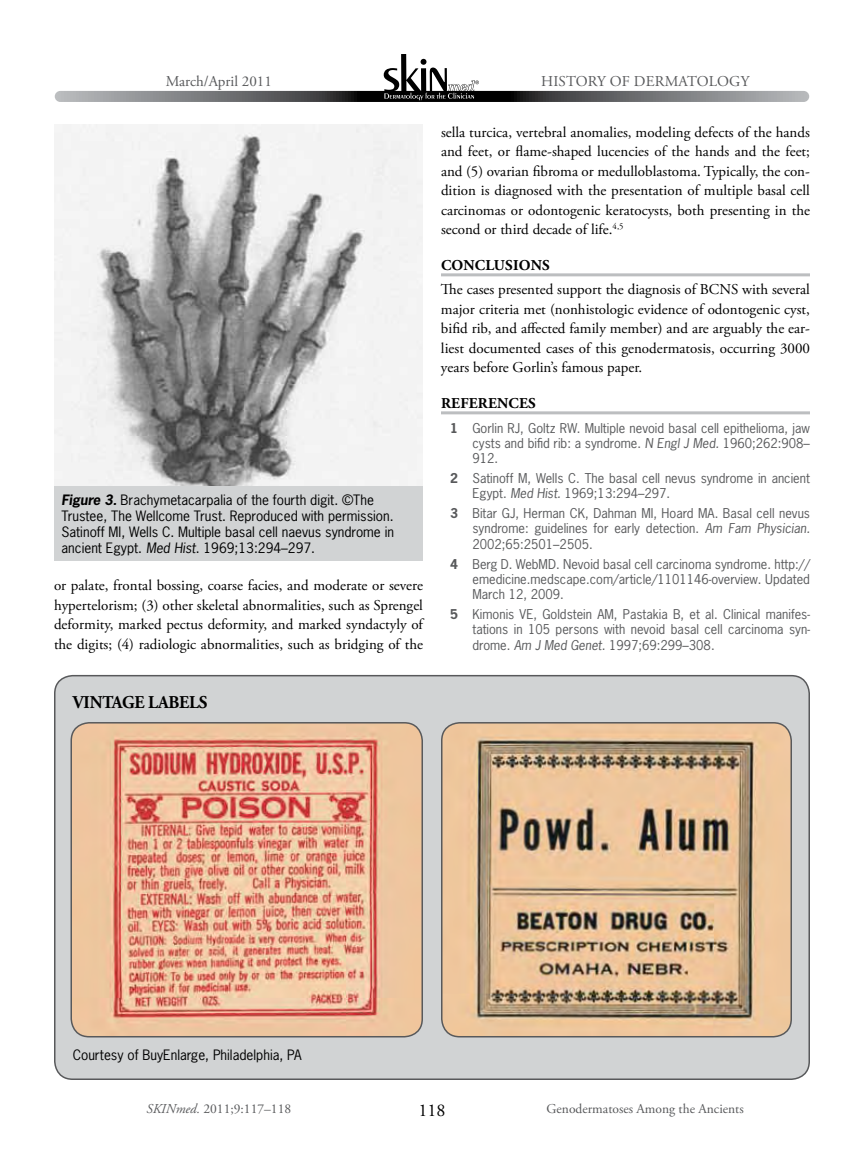
<style>
.page{position:relative;width:864px;height:1161px;background:#fff}
.page>*{position:absolute;margin:0;border:0;box-sizing:border-box;transform-origin:0 0}
.t1{font:700 18px "Adobe Garamond Pro";letter-spacing:-.01em;color:#000;scale:.95 1}
.t2{font:18px "Adobe Garamond Pro";color:#000}
.t3{font:15px/19.5px "Adobe Garamond Pro";color:#000;text-align:justify}
.t4{font:15px "Adobe Garamond Pro";color:#58595b}
.t5{font:700 15px "Adobe Garamond Pro";color:#000}
.t6{font:13.5px/16.2px "News Gothic Std";color:#000}
.t7{font:13.5px "Adobe Garamond Pro";color:#58595b}
.t8{font:12.75px/15.3px "News Gothic Std";color:#58595b;text-align:justify}
.s1{font-weight:700;font-style:italic}
.s2{font-style:italic}
.s3{font-weight:700}
</style>
<div class="page">
<svg style="left:55px;top:91px;width:754px;height:11px;background:#666769"></svg>
<svg style="left:384px;top:54px;width:95px;height:46px"></svg>
<hr style="left:441px;top:273px;width:369px;height:3px;background:#bcbec0">
<hr style="left:441px;top:411px;width:369px;height:3px;background:#bcbec0">
<img style="left:54px;top:124px;width:369px;height:363px">
<div style="left:54px;top:487px;width:369px;height:74px;background:#d1d3d4"></div>
<div style="left:55px;top:676px;width:754px;height:403px;background:#d1d3d4;border-radius:18px"></div>
<div style="left:54px;top:675px;width:756px;height:405px;border:2px solid #58595b;border-radius:18px"></div>
<img style="left:73px;top:723px;width:349px;height:314px">
<div style="left:70px;top:722px;width:353px;height:315px;border:2px solid #58595b;border-radius:18px"></div>
<img style="left:442px;top:723px;width:349px;height:314px">
<div style="left:441px;top:722px;width:351px;height:315px;border:2px solid #58595b;border-radius:18px"></div>
<p class="t4" style="left:166px;top:72px;width:108px">March/April 2011</p>
<p class="t4" style="left:541px;top:72px;width:23px">History</p>
<p class="t4" style="left:610px;top:72px;width:41px">of Dermatology</p>
<p class="t6" style="left:62px;top:492px;width:334px"><span class="s1">Figure 3.</span> Brachymetacarpalia of the fourth digit. ©The Trustee, The Wellcome Trust. Reproduced with permission.<br>Satinoff MI, Wells C. Multiple basal cell naevus syndrome in ancient Egypt. <span class="s2">Med Hist</span>. 1969;13:294–297.</p>
<p class="t3" style="left:54px;top:576px;width:371px">or palate, frontal bossing, coarse facies, and moderate or severe hypertelorism; (3) other skeletal abnormalities, such as Sprengel deformity, marked pectus deformity, and marked syndactyly of the digits; (4) radiologic abnormalities, such as bridging of the</p>
<p class="t3" style="left:441px;top:123px;width:370px">sella turcica, vertebral anomalies, modeling defects of the hands and feet, or flame-shaped lucencies of the hands and the feet; and (5) ovarian fibroma or medulloblastoma. Typically, the con&shy;dition is diagnosed with the presentation of multiple basal cell carcinomas or odontogenic keratocysts, both presenting in the second or third decade of life.<sup>4,5</sup></p>
<p class="t5" style="left:441px;top:257px;width:33px">CONCLUSI</p>
<p class="t5" style="left:519px;top:257px;width:23px">ONS</p>
<p class="t3" style="left:441px;top:280px;width:371px">The cases presented support the diagnosis of BCNS with several major criteria met (nonhistologic evidence of odontogenic cyst, bifid rib, and affected family member) and are arguably the ear&shy;liest documented cases of this genodermatosis, occurring 3000 years before Gorlin’s famous paper.</p>
<p class="t5" style="left:441px;top:395px;width:33px">REFERENCES</p>
<p class="t8" style="left:473px;top:420px;width:339px;text-indent:-23px"><span class="s3">1</span> Gorlin RJ, Goltz RW. Multiple nevoid basal cell epithelioma, jaw cysts and bifid rib: a syndrome. <span class="s2">N Engl J Med.</span> 1960;262:908– 912.</p>
<p class="t8" style="left:473px;top:471px;width:339px;text-indent:-23px"><span class="s3">2</span> Satinoff M, Wells C. The basal cell nevus syndrome in ancient<br>Egypt. <span class="s2">Med Hist.</span> 1969;13:294–297.</p>
<p class="t8" style="left:473px;top:506px;width:339px;text-indent:-23px"><span class="s3">3</span> Bitar GJ, Herman CK, Dahman MI, Hoard MA. Basal cell nevus syndrome: guidelines for early detection. <span class="s2">Am Fam Physician.<br></span>2002;65:2501–2505.</p>
<p class="t8" style="left:473px;top:556px;width:339px;text-indent:-23px"><span class="s3">4</span> Berg D. WebMD. Nevoid basal cell carcinoma syndrome. http:// emedicine.medscape.com/article/1101146-overview. Updated March 12, 2009.</p>
<p class="t8" style="left:473px;top:606px;width:339px;text-indent:-23px"><span class="s3">5</span> Kimonis VE, Goldstein AM, Pastakia B, et al. Clinical manifes&shy;tations in 105 persons with nevoid basal cell carcinoma syn&shy;drome. <span class="s2">Am J Med Genet.</span> 1997;69:299–308.</p>
<p class="t1" style="left:73px;top:692px;width:141px">VINTAGE LABELS</p>
<p class="t6" style="left:73px;top:1046px;width:230px">Courtesy of BuyEnlarge, Philadelphia, PA</p>
<p class="t7" style="left:146px;top:1101px;width:146px"><span class="s2">SKINmed.</span> 2011;9:117–118</p>
<p class="t2" style="left:418px;top:1100px;width:28px">118</p>
<p class="t7" style="left:547px;top:1101px;width:199px">Genodermatoses Among the Ancients</p>
</div>
